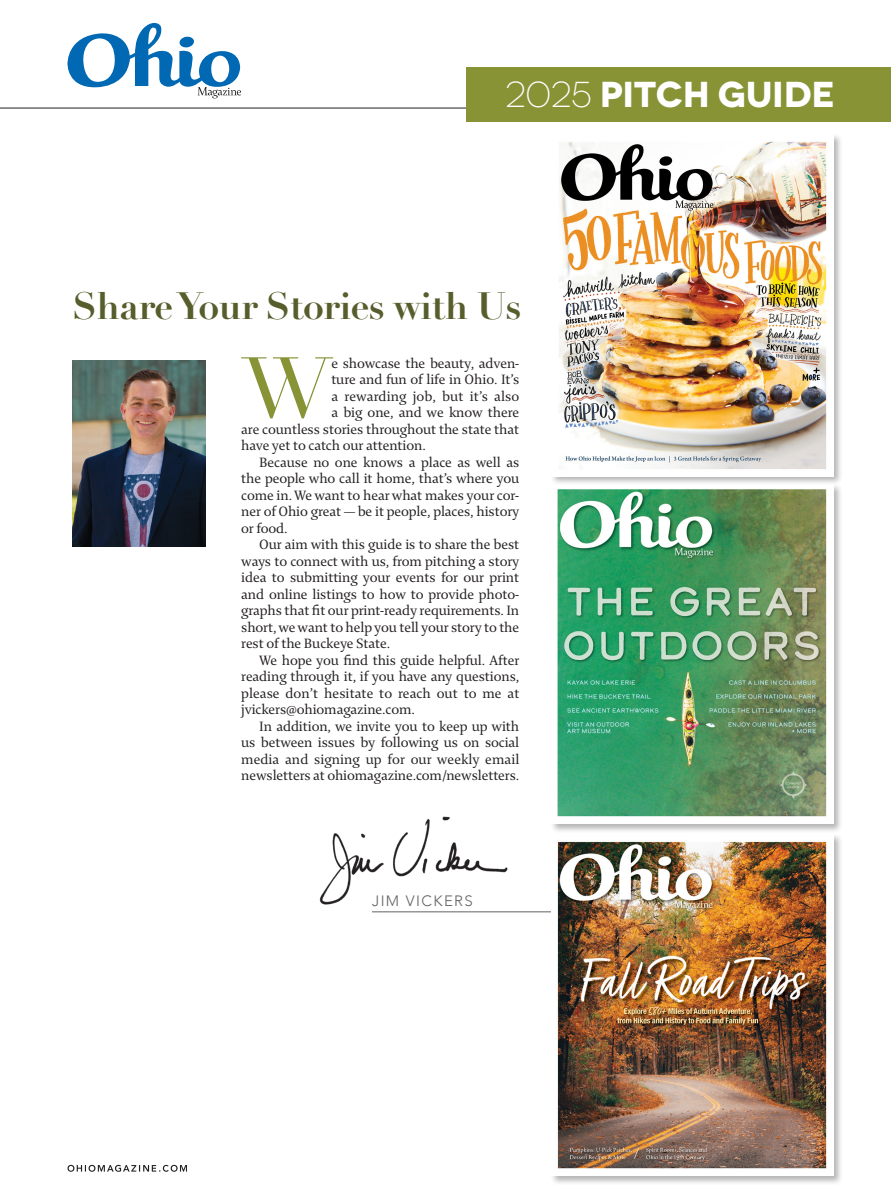
<style>
.page{position:relative;width:891px;height:1202px;background:#fff}
.page>*{position:absolute;margin:0;border:0;box-sizing:border-box;transform-origin:0 0}
._7_-_Dropcap_4_line{font:84px "Didot LT Pro";color:#879335}
._5_-_sidebar_body{font:700 37.5px "Didot LT Pro";letter-spacing:-.015em;color:#575d2b}
._5_-_sidebar_body-2{font:700 36px "Novecentowide";letter-spacing:-.01em;color:#fff}
.om_body{font:300 15px "Avenir";letter-spacing:.09em;color:#636366}
._7_-_Dropcap_4_line-2{font:14.55px/16.5px "Enigma 2";letter-spacing:-.01em;color:#231f20;text-align:justify}
.s1{font-weight:300}
</style>
<div class="page">
<svg style="left:68px;top:1164px;width:119px;height:7px"></svg>
<svg style="left:68px;top:23px;width:173px;height:75px"></svg>
<img style="left:319px;top:816px;width:199px;height:97px">
<img style="left:73px;top:360px;width:132px;height:186px">
<hr style="left:372px;top:911px;width:206px;height:1px;background:#636366">
<hr style="left:0;top:108px;width:878px;height:1px;background:#231f20">
<div style="left:467px;top:68px;width:424px;height:54px;background:#879335"></div>
<div style="left:550px;top:483px;width:293px;height:350px;background:#231f20;opacity:.33"></div>
<img style="left:551px;top:486px;width:282px;height:338px">
<div style="left:550px;top:833px;width:293px;height:352px;background:#231f20;opacity:.33"></div>
<img style="left:551px;top:834px;width:282px;height:341px">
<div style="left:550px;top:134px;width:293px;height:352px;background:#231f20;opacity:.33"></div>
<img style="left:551px;top:135px;width:282px;height:341px">
<p class="_5_-_sidebar_body-2" style="left:505px;top:71px;width:332px"><span class="s1">2025</span> PITCH GUIDE</p>
<p class="_5_-_sidebar_body" style="left:73px;top:282px;width:450px">Share Your Stories with Us</p>
<p class="_7_-_Dropcap_4_line" style="left:242px;top:338px;width:92px">W</p>
<p class="_7_-_Dropcap_4_line-2" style="left:331px;top:354px;width:190px">e showcase the beauty, adven-</p>
<p class="_7_-_Dropcap_4_line-2" style="left:331px;top:371px;width:189px">ture and fun of life in Ohio. It’s</p>
<p class="_7_-_Dropcap_4_line-2" style="left:331px;top:387px;width:190px">a rewarding job, but it’s also</p>
<p class="_7_-_Dropcap_4_line-2" style="left:331px;top:404px;width:190px">a big one, and we know there</p>
<p class="_7_-_Dropcap_4_line-2" style="left:241px;top:420px;width:280px">are countless stories throughout the state that</p>
<p class="_7_-_Dropcap_4_line-2" style="left:241px;top:437px;width:186px">have yet to catch our attention.</p>
<p class="_7_-_Dropcap_4_line-2" style="left:241px;top:453px;width:280px;text-indent:18px">Because no one knows a place as well as the people who call it home, that’s where you come in. We want to hear what makes your cor&shy;ner of Ohio great — be it people, places, history or food.</p>
<p class="_7_-_Dropcap_4_line-2" style="left:241px;top:536px;width:280px;text-indent:18px">Our aim with this guide is to share the best ways to connect with us, from pitching a story idea to submitting your events for our print and online listings to how to provide photo&shy;graphs that fit our print-ready requirements. In short, we want to help you tell your story to the rest of the Buckeye State.</p>
<p class="_7_-_Dropcap_4_line-2" style="left:241px;top:651px;width:280px;text-indent:18px">We hope you find this guide helpful. After reading through it, if you have any questions, please don’t hesitate to reach out to me at jvickers@ohiomagazine.com.</p>
<p class="_7_-_Dropcap_4_line-2" style="left:241px;top:717px;width:280px;text-indent:18px">In addition, we invite you to keep up with us between issues by following us on social media and signing up for our weekly email newsletters at ohiomagazine.com/newsletters.</p>
<p class="om_body" style="left:372px;top:891px;width:102px">JIM VICKERS</p>
</div>
